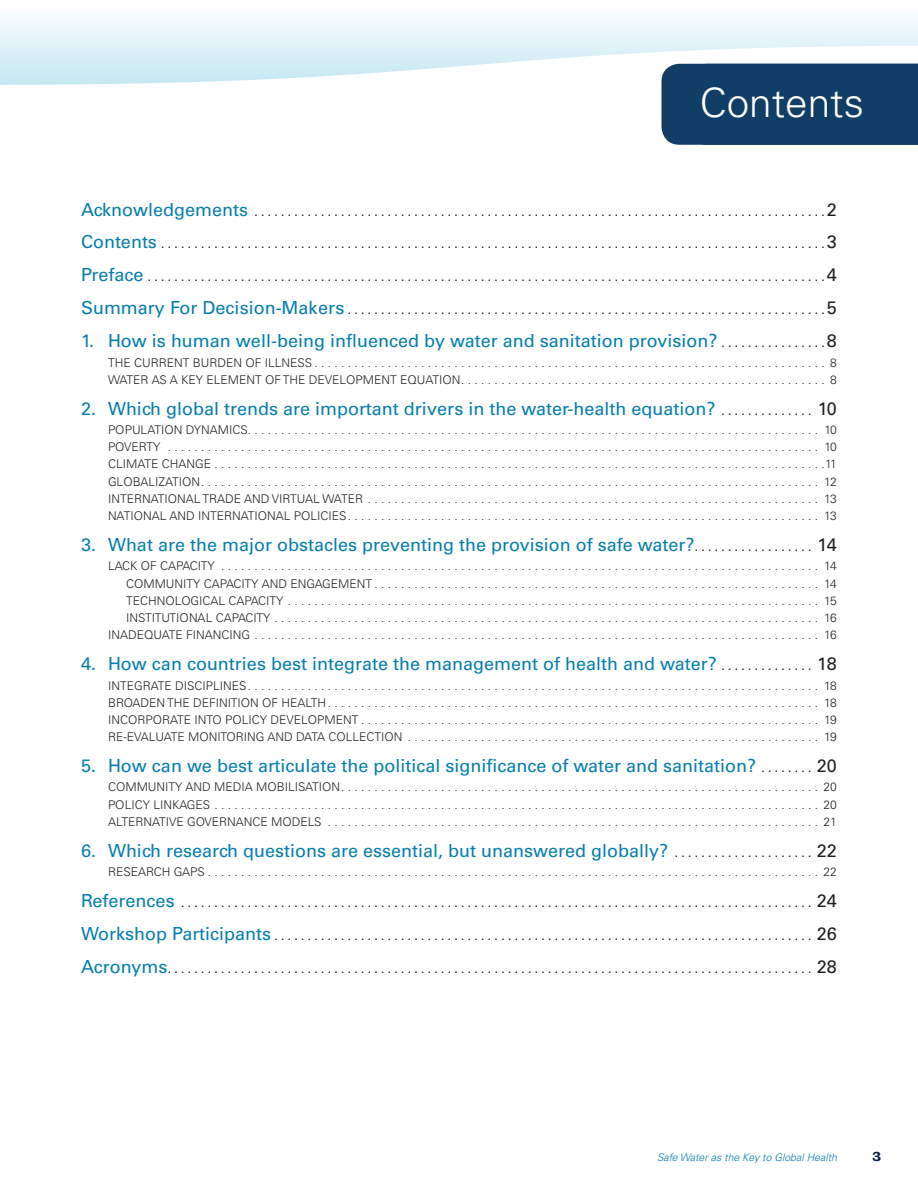
<style>
.page{position:relative;width:918px;height:1188px;background:#fff}
.page>*{position:absolute;margin:0;border:0;box-sizing:border-box;transform-origin:0 0}
.t1{font:300 40.5px "Univers LT Std";color:#fff}
.t2{font:18px "Univers LT Std";color:#067eae}
.t3{font:700 expanded 13.5px "Grotesque MT Std";color:#0d2244}
.t4{font:300 12px/17.2px "Univers LT Std";color:#231f20;text-align:justify}
.t5{font:12px "Univers LT Std";color:#231f20}
.t6{font:italic 300 10.5px "Univers LT Std";color:#067eae}
.s1{font-size:18px;color:#067eae}
.s2{font-size:18px}
.s3{font-size:12px;color:#231f20}
.s4{color:#231f20}
</style>
<div class="page">
<svg style="left:0;top:19px;width:918px;height:66px"></svg>
<div style="left:662px;top:64px;width:256px;height:81px;background:#113e66"></div>
<h1 class="t1" style="left:700px;top:85px;width:166px">Contents</h1>
<p class="t5" style="left:81px;top:206px;width:757px"><span class="s1">Acknowledgements</span> ......................................................................................<span class="s2">2</span></p>
<p class="t5" style="left:81px;top:239px;width:757px"><span class="s1">Contents</span> ....................................................................................................<span class="s2">3</span></p>
<p class="t5" style="left:81px;top:272px;width:757px"><span class="s1">Preface</span> ......................................................................................................<span class="s2">4</span></p>
<p class="t5" style="left:81px;top:305px;width:757px"><span class="s1">Summary For Decision-Makers</span> ........................................................................<span class="s2">5</span></p>
<h2 class="t2" style="left:81px;top:333px;width:757px">1. How is human well-being influenced by water and sanitation provision? <span class="s3">. . . . . . . . . . . . . . . .</span> <span class="s4">8</span></h2>
<p class="t4" style="left:108px;top:354px;width:730px">THE CURRENT BURDEN OF ILLNESS ............................................................................. 8<br>WATER AS A KEY ELEMENT OF THE DEVELOPMENT EQUATION ....................................................... 8</p>
<h2 class="t2" style="left:81px;top:401px;width:757px">2. Which global trends are important drivers in the water-health equation? <span class="s3">. . . . . . . . . . . . . .</span> <span class="s4">10</span></h2>
<p class="t4" style="left:108px;top:422px;width:730px">POPULATION DYNAMICS ...................................................................................... 10<br>POVERTY .................................................................................................. 10<br>CLIMATE CHANGE ............................................................................................11<br>GLOBALIZATION ............................................................................................. 12<br>INTERNATIONAL TRADE AND VIRTUAL WATER .................................................................... 13<br>NATIONAL AND INTERNATIONAL POLICIES ....................................................................... 13</p>
<h2 class="t2" style="left:81px;top:537px;width:757px">3. What are the major obstacles preventing the provision of safe water? <span class="s3">. . . . . . . . . . . . . . . . . .</span> <span class="s4">14</span></h2>
<p class="t4" style="left:108px;top:558px;width:730px;text-align:right">LACK OF CAPACITY .......................................................................................... 14<br>COMMUNITY CAPACITY AND ENGAGEMENT ................................................................... 14<br>TECHNOLOGICAL CAPACITY ................................................................................ 15<br>INSTITUTIONAL CAPACITY .................................................................................. 16<br>INADEQUATE FINANCING ..................................................................................... 16</p>
<h2 class="t2" style="left:81px;top:656px;width:757px">4. How can countries best integrate the management of health and water? <span class="s3">. . . . . . . . . . . . . .</span> <span class="s4">18</span></h2>
<p class="t4" style="left:108px;top:677px;width:730px">INTEGRATE DISCIPLINES ...................................................................................... 18<br>BROADEN THE DEFINITION OF HEALTH .......................................................................... 18<br>INCORPORATE INTO POLICY DEVELOPMENT ..................................................................... 19<br>RE-EVALUATE MONITORING AND DATA COLLECTION .............................................................. 19</p>
<h2 class="t2" style="left:81px;top:758px;width:757px">5. How can we best articulate the political significance of water and sanitation? <span class="s3">. . . . . . . .</span> <span class="s4">20</span></h2>
<p class="t4" style="left:108px;top:779px;width:730px">COMMUNITY AND MEDIA MOBILISATION ........................................................................ 20<br>POLICY LINKAGES ........................................................................................... 20<br>ALTERNATIVE GOVERNANCE MODELS .......................................................................... 21</p>
<h2 class="t2" style="left:81px;top:843px;width:757px">6. Which research questions are essential, but unanswered globally? <span class="s3">. . . . . . . . . . . . . . . . . . . . .</span> <span class="s4">22</span></h2>
<p class="t4" style="left:108px;top:864px;width:730px">RESEARCH GAPS ............................................................................................ 22</p>
<p class="t5" style="left:81px;top:898px;width:757px"><span class="s1">References</span> ............................................................................................... <span class="s2">24</span></p>
<p class="t5" style="left:81px;top:930px;width:757px"><span class="s1">Workshop Participants</span> ................................................................................. <span class="s2">26</span></p>
<p class="t5" style="left:81px;top:963px;width:757px"><span class="s1">Acronyms</span>................................................................................................. <span class="s2">28</span></p>
<p class="t6" style="left:657px;top:1153px;width:181px">Safe Water as the Key to Global Health</p>
<p class="t3" style="left:872px;top:1148px;width:11px">3</p>
</div>
